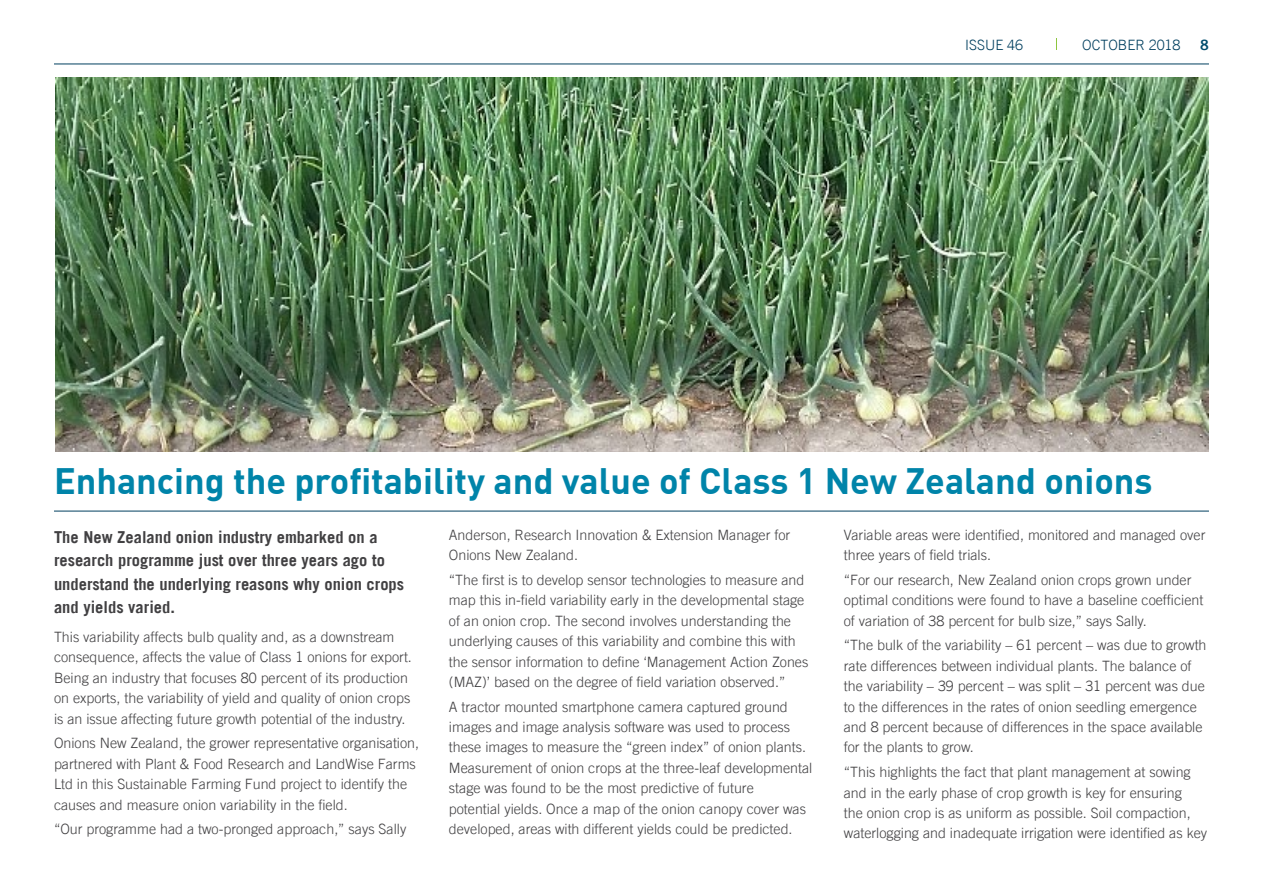
<style>
.page{position:relative;width:1263px;height:893px;background:#fff}
.page>*{position:absolute;margin:0;border:0;box-sizing:border-box;transform-origin:0 0}
.Head_1{font:700 36px "DIN";color:#0084a9}
.standfirst{font:700 16.5px/23.4px "Trade Gothic LT Std";color:#414042}
.Body{font:300 14.25px/20.4px "Trade Gothic LT Std";color:#414042}
.t1{font:300 14.25px "Trade Gothic LT Std";color:#003f5f}
.t2{font:14.25px "Trade Gothic LT Std Bd 2";color:#004d6d}
</style>
<div class="page">
<hr style="left:54px;top:64px;width:1155px;height:1px;background:#003f5f">
<hr style="left:54px;top:511px;width:1155px;height:1px;background:#003f5f">
<img style="left:55px;top:77px;width:1154px;height:374px">
<p class="t1" style="left:965px;top:36px;width:59px">ISSUE 46</p>
<p class="t1" style="left:1082px;top:36px;width:100px">OCTOBER 2018</p>
<p class="t2" style="left:1200px;top:36px;width:10px">8</p>
<p class="Head_1" style="left:54px;top:457px;width:1100px">Enhancing the profitability and value of Class 1 New Zealand onions</p>
<p class="standfirst" style="left:54px;top:525px;width:352px">The New Zealand onion industry embarked on a research programme just over three years ago to understand the underlying reasons why onion crops and yields varied.</p>
<p class="Body" style="left:54px;top:626px;width:359px">This variability affects bulb quality and, as a downstream consequence, affects the value of Class 1 onions for export.<br>Being an industry that focuses 80 percent of its production on exports, the variability of yield and quality of onion crops is an issue affecting future growth potential of the industry.</p>
<p class="Body" style="left:54px;top:733px;width:367px">Onions New Zealand, the grower representative organisation, partnered with Plant &amp; Food Research and LandWise Farms Ltd in this Sustainable Farming Fund project to identify the causes and measure onion variability in the field.</p>
<p class="Body" style="left:54px;top:819px;width:354px">“Our programme had a two-pronged approach,” says Sally</p>
<p class="Body" style="left:449px;top:524px;width:343px">Anderson, Research Innovation &amp; Extension Manager for<br>Onions New Zealand.</p>
<p class="Body" style="left:449px;top:569px;width:361px">“The first is to develop sensor technologies to measure and map this in-field variability early in the developmental stage of an onion crop. The second involves understanding the underlying causes of this variability and combine this with the sensor information to define ‘Management Action Zones (MAZ)’ based on the degree of field variation observed.”</p>
<p class="Body" style="left:449px;top:696px;width:365px">A tractor mounted smartphone camera captured ground images and image analysis software was used to process these images to measure the “green index” of onion plants.<br>Measurement of onion crops at the three-leaf developmental stage was found to be the most predictive of future<br>potential yields. Once a map of the onion canopy cover was developed, areas with different yields could be predicted.</p>
<p class="Body" style="left:844px;top:524px;width:363px">Variable areas were identified, monitored and managed over three years of field trials.</p>
<p class="Body" style="left:844px;top:569px;width:361px">“For our research, New Zealand onion crops grown under optimal conditions were found to have a baseline coefficient of variation of 38 percent for bulb size,” says Sally.</p>
<p class="Body" style="left:844px;top:635px;width:364px">“The bulk of the variability – 61 percent – was due to growth rate differences between individual plants. The balance of the variability – 39 percent – was split – 31 percent was due to the differences in the rates of onion seedling emergence and 8 percent because of differences in the space available for the plants to grow.</p>
<p class="Body" style="left:844px;top:762px;width:365px">“This highlights the fact that plant management at sowing and in the early phase of crop growth is key for ensuring<br>the onion crop is as uniform as possible. Soil compaction, waterlogging and inadequate irrigation were identified as key</p>
</div>
